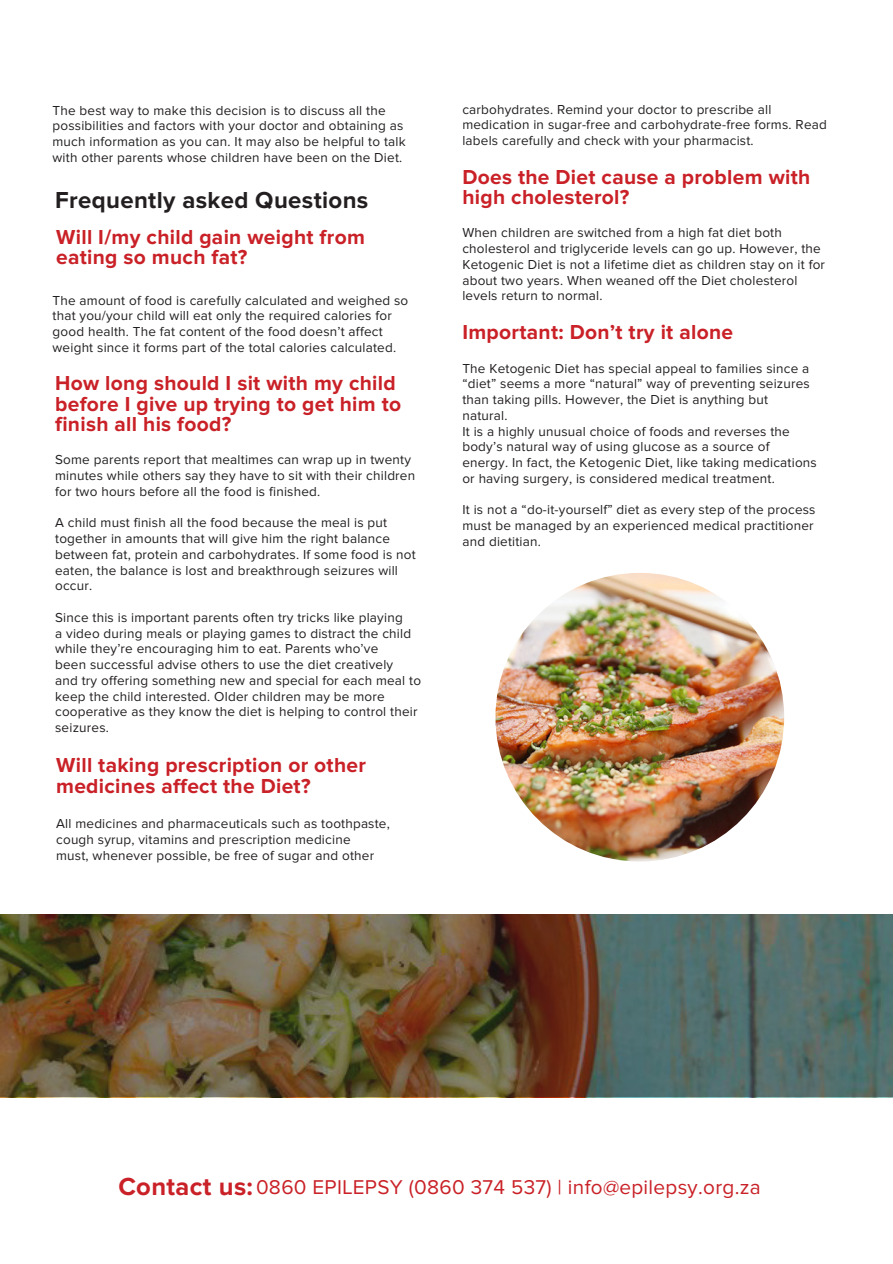
<style>
.page{position:relative;width:893px;height:1264px;background:#fff}
.page>*{position:absolute;margin:0;border:0;box-sizing:border-box;transform-origin:0 0}
.t1{font:700 25.5px "Proxima Nova";letter-spacing:.015em;color:#c92127}
.t2{font:700 24px "Proxima Nova";letter-spacing:.015em;color:#231f20}
.t3{font:700 21px/20.2px "Proxima Nova";letter-spacing:.015em;color:#c92127}
.t4{font:20.7px "Proxima Nova";letter-spacing:.015em;color:#c92127}
.t5{font:13.5px/15.8px "Proxima Nova";letter-spacing:.015em;color:#231f20}
</style>
<div class="page">
<img style="left:495px;top:573px;width:289px;height:288px;border-radius:50%">
<img style="left:0;top:914px;width:892px;height:183px">
<p class="t5" style="left:53px;top:103px;width:354px">The best way to make this decision is to discuss all the possibilities and factors with your doctor and obtaining as much information as you can. It may also be helpful to talk with other parents whose children have been on the Diet.</p>
<p class="t2" style="left:55px;top:186px;width:315px">Frequently asked Questions</p>
<p class="t3" style="left:56px;top:227px;width:310px">Will I/my child gain weight from eating so much fat?</p>
<p class="t5" style="left:53px;top:293px;width:357px">The amount of food is carefully calculated and weighed so that you/your child will eat only the required calories for good health. The fat content of the food doesn’t affect weight since it forms part of the total calories calculated.</p>
<p class="t3" style="left:55px;top:374px;width:347px">How long should I sit with my child before I give up trying to get him to finish all his food?</p>
<p class="t5" style="left:55px;top:452px;width:361px">Some parents report that mealtimes can wrap up in twenty minutes while others say they have to sit with their children for two hours before all the food is finished.</p>
<p class="t5" style="left:55px;top:515px;width:362px">A child must finish all the food because the meal is put together in amounts that will give him the right balance between fat, protein and carbohydrates. If some food is not eaten, the balance is lost and breakthrough seizures will occur.</p>
<p class="t5" style="left:55px;top:610px;width:349px">Since this is important parents often try tricks like playing</p>
<p class="t5" style="left:55px;top:626px;width:357px">a video during meals or playing games to distract the child while they’re encouraging him to eat. Parents who’ve</p>
<p class="t5" style="left:55px;top:657px;width:339px">been successful advise others to use the diet creatively</p>
<p class="t5" style="left:55px;top:673px;width:367px">and try offering something new and special for each meal to keep the child interested. Older children may be more cooperative as they know the diet is helping to control their seizures.</p>
<p class="t3" style="left:56px;top:755px;width:311px">Will taking prescription or other medicines affect the Diet?</p>
<p class="t5" style="left:56px;top:816px;width:335px">All medicines and pharmaceuticals such as toothpaste, cough syrup, vitamins and prescription medicine</p>
<p class="t5" style="left:56px;top:848px;width:319px">must, whenever possible, be free of sugar and other</p>
<p class="t5" style="left:462px;top:102px;width:366px">carbohydrates. Remind your doctor to prescribe all medication in sugar-free and carbohydrate-free forms. Read labels carefully and check with your pharmacist.</p>
<p class="t3" style="left:462px;top:167px;width:349px">Does the Diet cause a problem with high cholesterol?</p>
<p class="t5" style="left:462px;top:226px;width:364px">When children are switched from a high fat diet both cholesterol and triglyceride levels can go up. However, the Ketogenic Diet is not a lifetime diet as children stay on it for about two years. When weaned off the Diet cholesterol levels return to normal.</p>
<p class="t3" style="left:462px;top:322px;width:272px">Important: Don’t try it alone</p>
<p class="t5" style="left:462px;top:361px;width:349px">The Ketogenic Diet has special appeal to families since a “diet” seems a more “natural” way of preventing seizures than taking pills. However, the Diet is anything but natural.</p>
<p class="t5" style="left:462px;top:424px;width:356px">It is a highly unusual choice of foods and reverses the body’s natural way of using glucose as a source of energy. In fact, the Ketogenic Diet, like taking medications or having surgery, is considered medical treatment.</p>
<p class="t5" style="left:462px;top:502px;width:354px">It is not a “do-it-yourself” diet as every step of the process must be managed by an experienced medical practitioner and dietitian.</p>
<p class="t1" style="left:118px;top:1171px;width:136px">Contact us:</p>
<p class="t4" style="left:256px;top:1177px;width:506px">0860 EPILEPSY (0860 374 537) | info@epilepsy.org.za</p>
</div>
